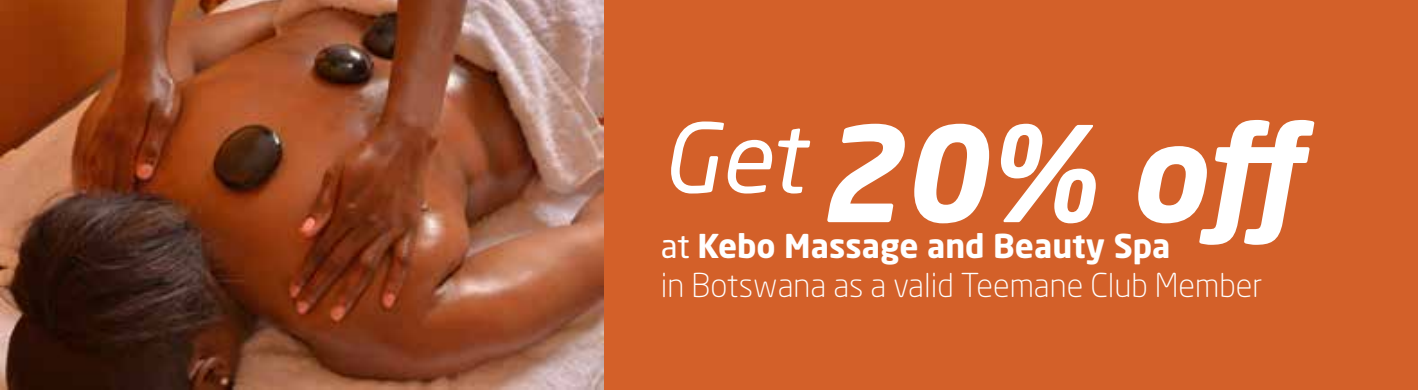
<style>
.page{position:relative;width:1418px;height:390px;background:#fff}
.page>*{position:absolute;margin:0;border:0;box-sizing:border-box;transform-origin:0 0}
.t1{font:italic 700 130.75px "Neo Sans Std";color:#fff}
.t2{font:italic 95px "Neo Sans Std";color:#fff}
.t3{font:300 32.5px "Neo Sans Std";color:#fff}
.t4{font:700 32.5px "Neo Sans Std";color:#fff}
.s1{font-weight:400}
</style>
<div class="page">
<div style="left:443px;top:0;width:974px;height:390px;background:#d36029"></div>
<img style="left:0;top:0;width:604px;height:390px">
<h1 class="t1" style="left:816px;top:90px;width:502px">20% off</h1>
<p class="t3" style="left:661px;top:265px;width:603px">in Botswana as a valid Teemane Club Member</p>
<h2 class="t2" style="left:661px;top:100px;width:144px">Get</h2>
<p class="t4" style="left:661px;top:225px;width:511px"><span class="s1">at</span> Kebo Massage and Beauty Spa</p>
</div>
